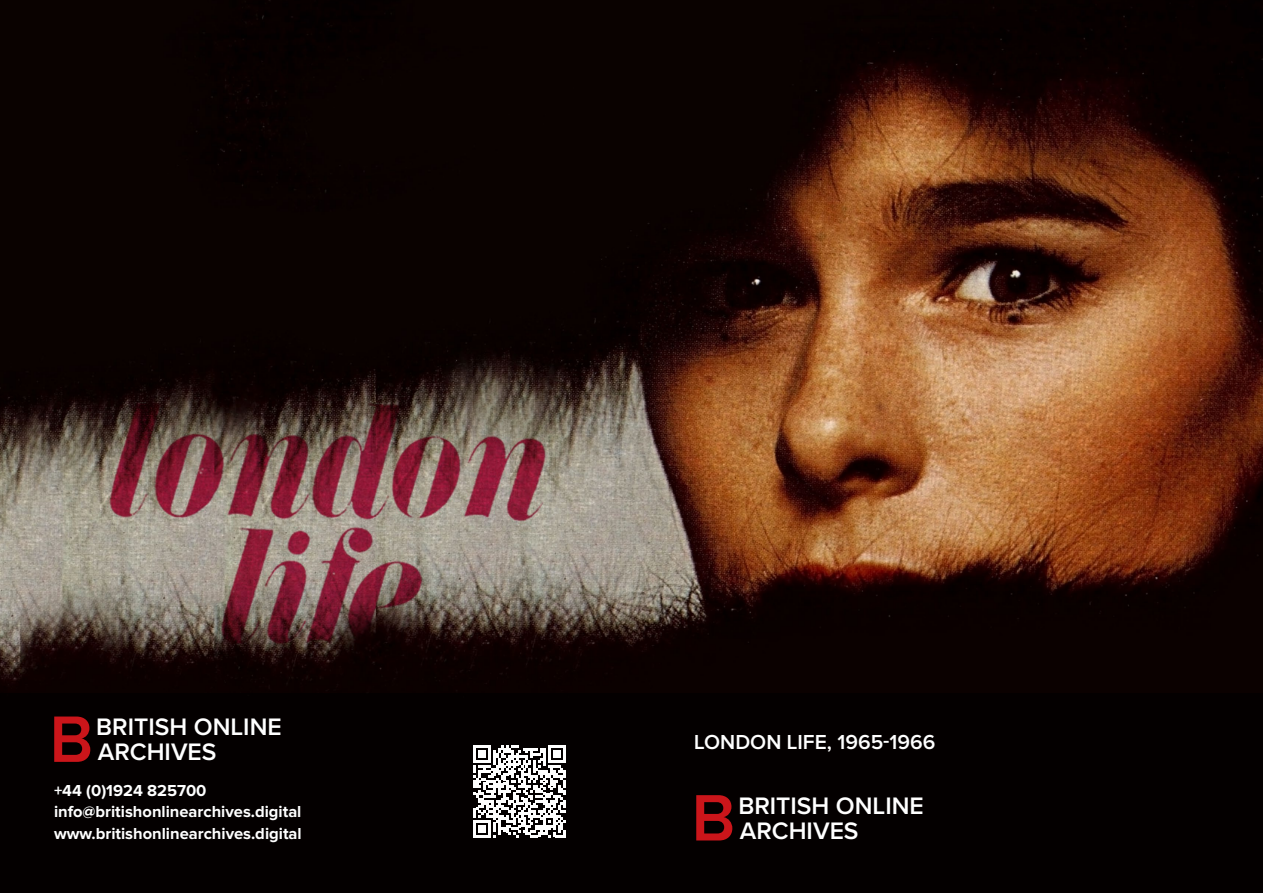
<style>
.page{position:relative;width:1263px;height:893px;background:#fff}
.page>*{position:absolute;margin:0;border:0;box-sizing:border-box;transform-origin:0 0}
.t1{font:600 67.95px "Proxima Nova";color:#cb151a}
.t2{font:600 24.75px/25px "Proxima Nova";color:#fff}
.t3{font:600 21px "Proxima Nova";color:#fff}
.t4{font:700 16.5px "Proxima Nova";color:#fff}
</style>
<div class="page">
<img style="left:0;top:0;width:1263px;height:693px">
<div style="left:0;top:693px;width:1263px;height:200px;background:#000"></div>
<svg style="left:474px;top:745px;width:91px;height:92px"></svg>
<p class="t1" style="left:49px;top:688px;width:46px">B</p>
<p class="t2" style="left:96px;top:713px;width:187px">BRITISH ONLINE<br>ARCHIVES</p>
<p class="t4" style="left:54px;top:782px;width:154px">+44 (0)1924 825700</p>
<p class="t4" style="left:54px;top:804px;width:249px">info@britishonlinearchives.digital</p>
<p class="t4" style="left:54px;top:826px;width:249px">www.britishonlinearchives.digital</p>
<p class="t3" style="left:694px;top:732px;width:243px">LONDON LIFE, 1965-1966</p>
<p class="t1" style="left:691px;top:767px;width:46px">B</p>
<p class="t2" style="left:738px;top:792px;width:187px">BRITISH ONLINE<br>ARCHIVES</p>
</div>
